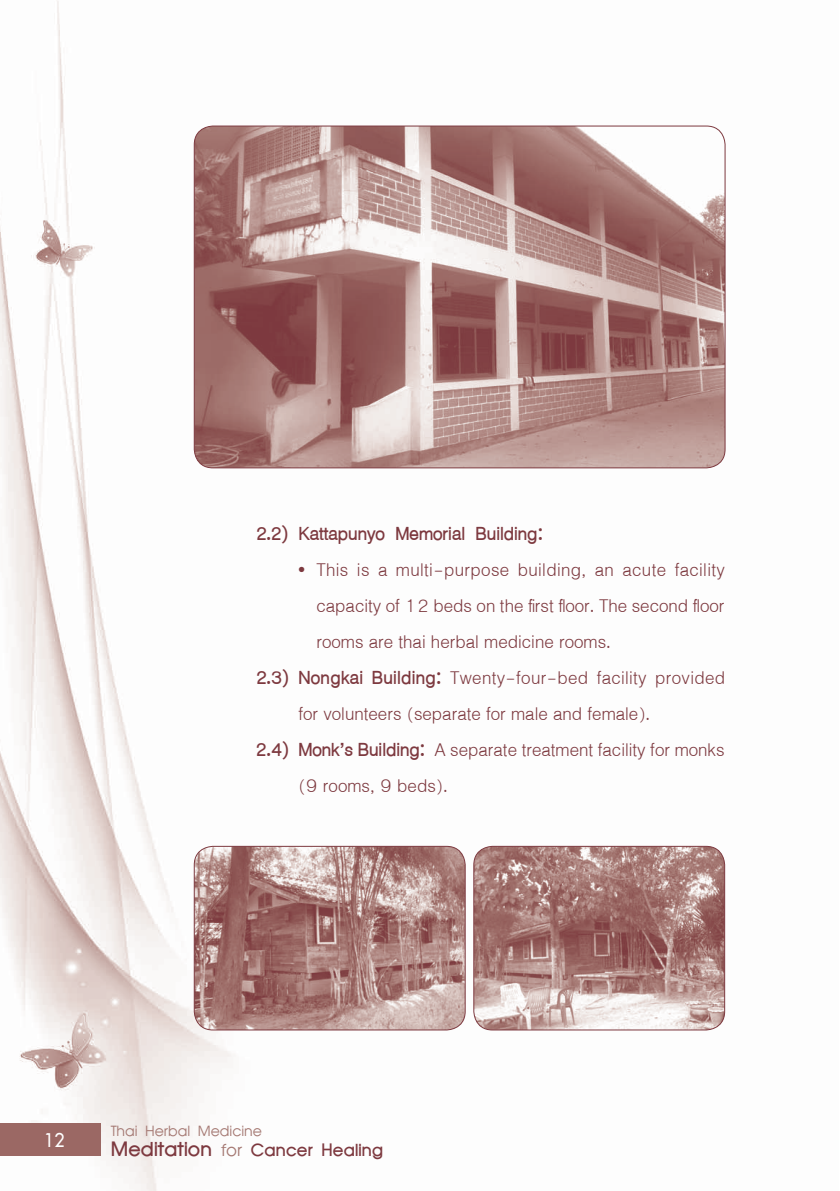
<style>
.page{position:relative;width:840px;height:1191px;background:#fff}
.page>*{position:absolute;margin:0;border:0;box-sizing:border-box;transform-origin:0 0}
.t1{font:28px "UPC Vanila";color:#7d393f}
.t2{font:28px "UPC Vanila Bold";color:#7d393f}
.t3{font:26px "DS Ka Mon Bold";color:#7d393f}
.t4{font:26px "PSL Kittithada Bold";color:#fff}
.t5{font:22px "DS Ka Mon";color:#a57973}
.s1{font-family:"UPC Vanila Bold"}
.s2{font-size:30px}
.s3{font-family:"DS Ka Mon";color:#a57973}
</style>
<div class="page">
<img style="left:0;top:1px;width:726px;height:1190px">
<div style="left:0;top:1123px;width:100px;height:32px;background:#9b6864"></div>
<img style="left:194px;top:126px;width:530px;height:342px">
<img style="left:473px;top:846px;width:251px;height:184px">
<div style="left:473px;top:846px;width:251px;height:184px;border:1px solid #7d393f;border-radius:19px"></div>
<img style="left:194px;top:846px;width:271px;height:184px">
<div style="left:194px;top:846px;width:271px;height:184px;border:1px solid #7d393f;border-radius:19px"></div>
<p class="t2" style="left:256px;top:515px;width:288px">2.2) Kattapunyo Memorial Building:</p>
<p class="t1" style="left:298px;top:553px;width:428px"><span class="s1">•</span> This is a multi-purpose building, an acute facility</p>
<p class="t1" style="left:316px;top:589px;width:409px">capacity of 12 beds on the first floor. The second floor</p>
<p class="t1" style="left:316px;top:625px;width:295px">rooms are thai herbal medicine rooms.</p>
<p class="t1" style="left:256px;top:661px;width:470px"><span class="s1">2.3) Nongkai Building:</span> Twenty-four-bed facility provided</p>
<p class="t1" style="left:298px;top:697px;width:353px">for volunteers (separate for male and female).</p>
<p class="t1" style="left:256px;top:733px;width:469px"><span class="s1">2.4) Monk’s Building:</span> A separate treatment facility for monks</p>
<p class="t1" style="left:298px;top:769px;width:151px">(9 rooms, 9 beds).</p>
<p class="t4" style="left:44px;top:1127px;width:22px">12</p>
<p class="t5" style="left:111px;top:1116px;width:153px">Thai Herbal Medicine</p>
<p class="t3" style="left:111px;top:1132px;width:274px"><span class="s2">Meditation</span> <span class="s3">for</span> Cancer Healing</p>
</div>
